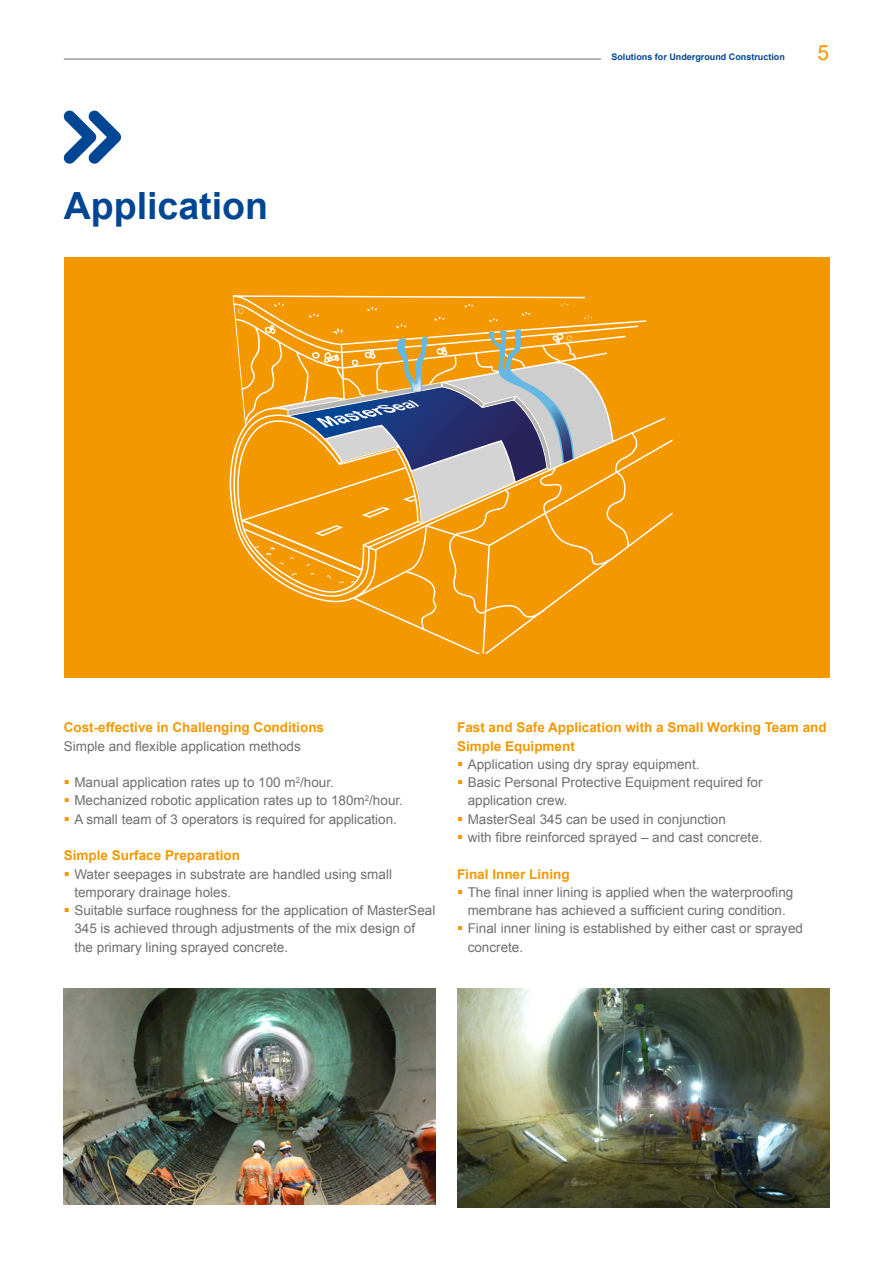
<style>
.page{position:relative;width:893px;height:1263px;background:#fff}
.page>*{position:absolute;margin:0;border:0;box-sizing:border-box;transform-origin:0 0}
.t1{font:700 37.5px "Arial";color:#014694}
.t2{font:21px "Arial";color:#f49800}
.t3{font:13.5px/18.3px "Arial";color:#706f6f}
.t4{font:700 13.5px/18.3px "Arial";color:#f49800}
.t5{font:700 9px "Arial";color:#014694}
.s1{color:#f49800}
</style>
<div class="page">
<hr style="left:64px;top:59px;width:537px;height:1px;background:#706f6f">
<svg style="left:63px;top:110px;width:58px;height:54px"></svg>
<div style="left:64px;top:257px;width:766px;height:420px;background:#f49800"></div>
<img style="left:64px;top:988px;width:372px;height:216px">
<img style="left:457px;top:988px;width:372px;height:220px">
<svg style="left:230px;top:295px;width:442px;height:359px"></svg>
<h1 class="t1" style="left:64px;top:181px;width:206px">Application</h1>
<p class="t5" style="left:611px;top:50px;width:175px">Solutions for Underground Construction</p>
<h2 class="t2" style="left:817px;top:38px;width:13px">5</h2>
<p class="t4" style="left:64px;top:719px;width:262px">Cost-effective in Challenging Conditions</p>
<p class="t3" style="left:64px;top:737px;width:239px">Simple and flexible application methods</p>
<p class="t3" style="left:64px;top:773px;width:272px"><span class="s1">▪</span> Manual application rates up to 100 m<sup>2</sup>/hour.</p>
<p class="t3" style="left:64px;top:792px;width:341px"><span class="s1">▪</span> Mechanized robotic application rates up to 180m<sup>2</sup>/hour.</p>
<p class="t3" style="left:64px;top:810px;width:335px"><span class="s1">▪</span> A small team of 3 operators is required for application.</p>
<p class="t4" style="left:64px;top:847px;width:178px">Simple Surface Preparation</p>
<p class="t3" style="left:74px;top:865px;width:319px;text-indent:-11px"><span class="s1">▪</span> Water seepages in substrate are handled using small temporary drainage holes.</p>
<p class="t3" style="left:74px;top:901px;width:362px;text-indent:-11px"><span class="s1">▪</span> Suitable surface roughness for the application of MasterSeal<br>345 is achieved through adjustments of the mix design of the primary lining sprayed concrete.</p>
<p class="t4" style="left:457px;top:719px;width:371px">Fast and Safe Application with a Small Working Team and<br>Simple Equipment</p>
<p class="t3" style="left:457px;top:755px;width:244px"><span class="s1">▪</span> Application using dry spray equipment.</p>
<p class="t3" style="left:468px;top:773px;width:296px;text-indent:-11px"><span class="s1">▪</span> Basic Personal Protective Equipment required for application crew.</p>
<p class="t3" style="left:457px;top:810px;width:270px"><span class="s1">▪</span> MasterSeal 345 can be used in conjunction</p>
<p class="t3" style="left:457px;top:828px;width:307px"><span class="s1">▪</span> with fibre reinforced sprayed – and cast concrete.</p>
<p class="t4" style="left:457px;top:865px;width:114px">Final Inner Lining</p>
<p class="t3" style="left:457px;top:883px;width:338px;text-align:center"><span class="s1">▪</span> The final inner lining is applied when the waterproofing membrane has achieved a sufficient curing condition.</p>
<p class="t3" style="left:468px;top:920px;width:337px;text-indent:-11px"><span class="s1">▪</span> Final inner lining is established by either cast or sprayed concrete.</p>
</div>
